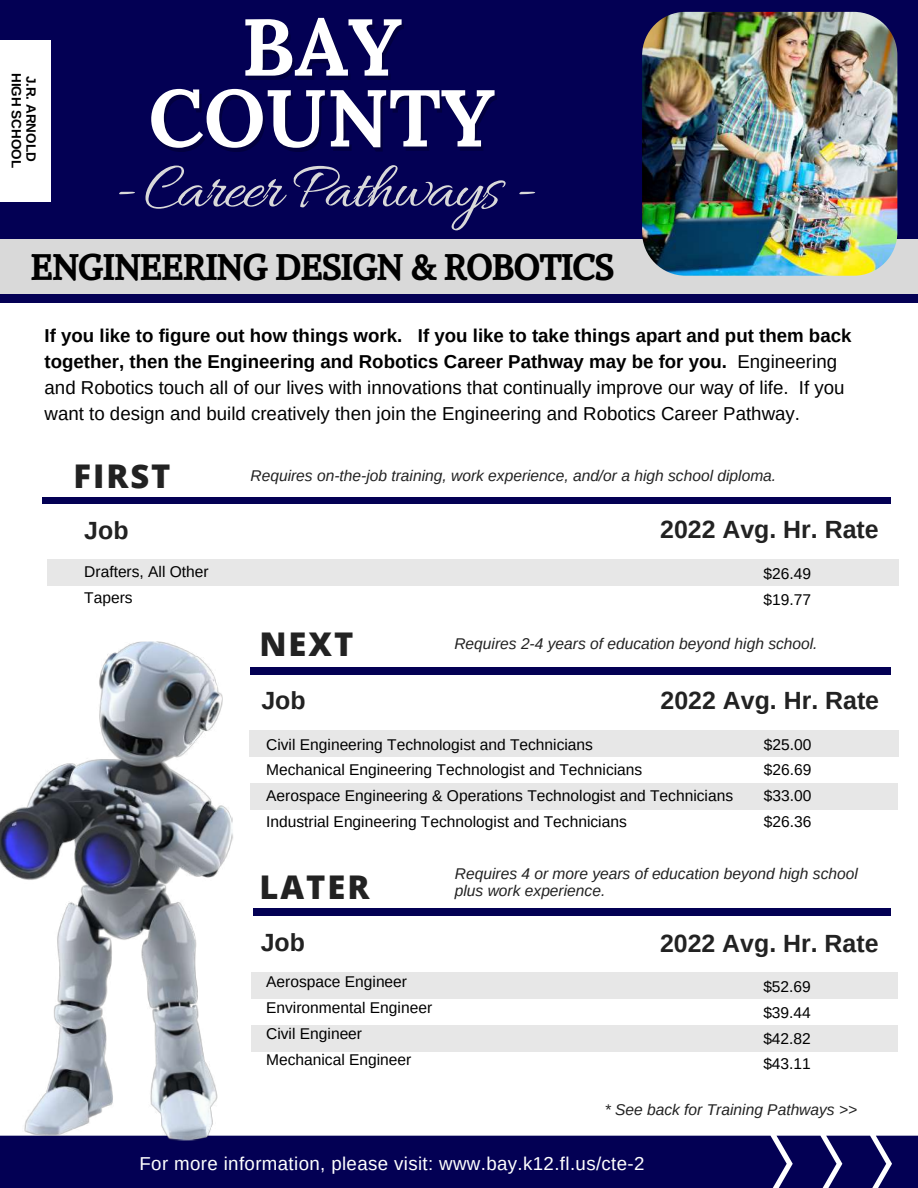
<style>
.page{position:relative;width:918px;height:1188px;background:#fff}
.page>*{position:absolute;margin:0;border:0;box-sizing:border-box;transform-origin:0 0}
.t1{font:700 80.4px/70.8px "Lora";color:#fff;text-align:center}
.t2{font:67.05px "Allura";letter-spacing:-.04em;color:#d9d9d9}
.t3{font:34.2px "CA Generated";color:#000}
.t4{font:800 32.7px "Open Sans";letter-spacing:.06em;color:#222}
.t5{font:700 24.9px "Arimo";color:#222}
.t6{font:18.75px/25.8px "Arimo";color:#000}
.t7{font:18.75px "Arimo";letter-spacing:.02em;color:#fff}
.t8{font:15.6px/25.8px "Arimo";color:#000}
.t9{font:italic 15.6px/16.8px "Arimo";color:#222}
.t10{font:700 13.5px/14.5px "Arimo";color:#000}
.s1{font-weight:700}
</style>
<div class="page">
<div style="left:47px;top:560px;width:852px;height:25px;background:#e7e7e7"></div>
<div style="left:0;top:0;width:918px;height:303px;background:#030054"></div>
<div style="left:0;top:240px;width:918px;height:54px;background:#d9d9d9"></div>
<img style="left:642px;top:12px;width:255px;height:264px;border-radius:44px">
<div style="left:249px;top:730px;width:649px;height:26px;background:#e7e7e7"></div>
<div style="left:0;top:1136px;width:918px;height:52px;background:#030054"></div>
<div style="left:43px;top:497px;width:848px;height:7px;background:#030054"></div>
<div style="left:250px;top:667px;width:641px;height:7px;background:#030054"></div>
<div style="left:253px;top:909px;width:638px;height:7px;background:#030054"></div>
<div style="left:251px;top:783px;width:647px;height:26px;background:#e7e7e7"></div>
<div style="left:251px;top:973px;width:647px;height:26px;background:#e7e7e7"></div>
<div style="left:251px;top:1026px;width:647px;height:26px;background:#e7e7e7"></div>
<img style="left:0;top:641px;width:238px;height:502px">
<div style="left:0;top:40px;width:51px;height:162px;background:#fff"></div>
<h1 class="t1" style="left:148px;top:11px;width:348px">BAY<br>COUNTY</h1>
<h2 class="t2" style="left:110px;top:151px;width:416px">- Career Pathways -</h2>
<h3 class="t3" style="left:31px;top:245px;width:584px">ENGINEERING DESIGN &amp; ROBOTICS</h3>
<p class="t10" style="left:38px;top:73px;width:96px;rotate:90deg">J.R. ARNOLD<br>HIGH SCHOOL</p>
<p class="t6" style="left:45px;top:323px;width:808px"><span class="s1">If you like to figure out how things work. If you like to take things apart and put them back together, then the Engineering and Robotics Career Pathway may be for you.</span> Engineering and Robotics touch all of our lives with innovations that continually improve our way of life. If you want to design and build creatively then join the Engineering and Robotics Career Pathway.</p>
<h3 class="t4" style="left:73px;top:453px;width:99px">FIRST</h3>
<p class="t9" style="left:250px;top:467px;width:527px">Requires on-the-job training, work experience, and/or a high school diploma.</p>
<h3 class="t5" style="left:84px;top:516px;width:46px">Job</h3>
<h3 class="t5" style="left:660px;top:516px;width:220px">2022 Avg. Hr. Rate</h3>
<p class="t8" style="left:763px;top:560px;width:49px">$26.49 $19.77</p>
<p class="t8" style="left:84px;top:559px;width:126px">Drafters, All Other<br>Tapers</p>
<h3 class="t4" style="left:259px;top:621px;width:95px">NEXT</h3>
<p class="t9" style="left:454px;top:636px;width:365px">Requires 2-4 years of education beyond high school.</p>
<h3 class="t5" style="left:261px;top:687px;width:46px">Job</h3>
<h3 class="t5" style="left:661px;top:687px;width:220px">2022 Avg. Hr. Rate</h3>
<p class="t8" style="left:764px;top:731px;width:49px;text-align:justify">$25.00 $26.69 $33.00 $26.36</p>
<p class="t8" style="left:266px;top:731px;width:468px">Civil Engineering Technologist and Technicians<br>Mechanical Engineering Technologist and Technicians<br>Aerospace Engineering &amp; Operations Technologist and Technicians Industrial Engineering Technologist and Technicians</p>
<h3 class="t4" style="left:260px;top:864px;width:111px">LATER</h3>
<p class="t9" style="left:455px;top:865px;width:404px">Requires 4 or more years of education beyond high school plus work experience.</p>
<h3 class="t5" style="left:261px;top:928px;width:46px">Job</h3>
<h3 class="t5" style="left:660px;top:929px;width:220px">2022 Avg. Hr. Rate</h3>
<p class="t8" style="left:763px;top:973px;width:49px;text-align:justify">$52.69 $39.44 $42.82 $43.11</p>
<p class="t9" style="left:605px;top:1101px;width:254px">* See back for Training Pathways &gt;&gt;</p>
<p class="t7" style="left:139px;top:1153px;width:507px">For more information, please visit: www.bay.k12.fl.us/cte-2</p>
<p class="t8" style="left:266px;top:969px;width:168px">Aerospace Engineer<br>Environmental Engineer<br>Civil Engineer<br>Mechanical Engineer</p>
</div>
